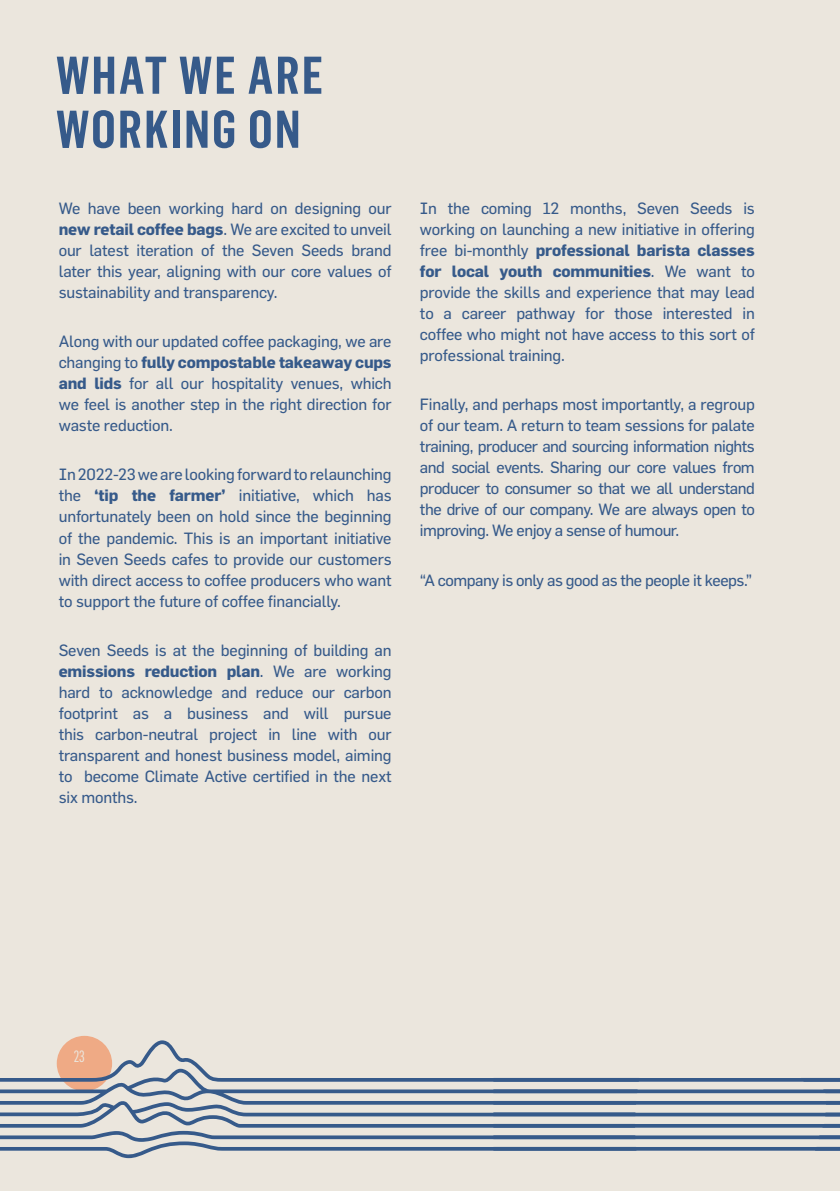
<style>
.page{position:relative;width:840px;height:1191px;background:#fff}
.page>*{position:absolute;margin:0;border:0;box-sizing:border-box;transform-origin:0 0}
.t1{font:600 52px/54px "Flama Condensed";letter-spacing:.04em;color:#365a8a}
.t2{font:16px/21px "Flama Basic";letter-spacing:-.01em;color:#365a8a;text-align:justify}
.t3{font:16px "Flama Basic";letter-spacing:-.03em;color:#365a8a}
.t4{font:condensed 16px "Flama";color:#ebe6dd}
.s1{font-family:"Flama";font-weight:700}
</style>
<div class="page">
<div style="left:0;top:0;width:839px;height:1191px;background:#ebe6dd"></div>
<svg style="left:57px;top:1035px;width:55px;height:56px"></svg>
<svg style="left:0;top:1040px;width:839px;height:118px"></svg>
<p class="t1" style="left:56px;top:47px;width:268px">WHAT WE ARE<br>WORKING ON</p>
<p class="t2" style="left:59px;top:197px;width:334px">We have been working hard on designing our <span class="s1">new retail coffee bags</span>. We are excited to unveil our latest iteration of the Seven Seeds brand later this year, aligning with our core values of sustainability and transparency.</p>
<p class="t2" style="left:59px;top:330px;width:334px">Along with our updated coffee packaging, we are changing to <span class="s1">fully compostable takeaway cups and lids</span> for all our hospitality venues, which we feel is another step in the right direction for waste reduction.</p>
<p class="t2" style="left:59px;top:464px;width:334px">In 2022-23 we are looking forward to relaunching the <span class="s1">‘tip the farmer’</span> initiative, which has unfortunately been on hold since the beginning of the pandemic. This is an important initiative in Seven Seeds cafes to provide our customers with direct access to coffee producers who want to support the future of coffee financially.</p>
<p class="t2" style="left:59px;top:639px;width:334px">Seven Seeds is at the beginning of building an <span class="s1">emissions reduction plan</span>. We are working hard to acknowledge and reduce our carbon footprint as a business and will pursue this carbon-neutral project in line with our transparent and honest business model, aiming to become Climate Active certified in the next six months.</p>
<p class="t2" style="left:420px;top:197px;width:336px">In the coming 12 months, Seven Seeds is working on launching a new initiative in offering free bi-monthly <span class="s1">professional barista classes for local youth communities</span>. We want to provide the skills and experience that may lead to a career pathway for those interested in coffee who might not have access to this sort of professional training.</p>
<p class="t2" style="left:420px;top:393px;width:336px">Finally, and perhaps most importantly, a regroup of our team. A return to team sessions for palate training, producer and sourcing information nights and social events. Sharing our core values from producer to consumer so that we all understand the drive of our company. We are always open to improving. We enjoy a sense of humour.</p>
<p class="t3" style="left:420px;top:570px;width:333px">“A company is only as good as the people it keeps.”</p>
<p class="t4" style="left:74px;top:1046px;width:13px">23</p>
</div>
